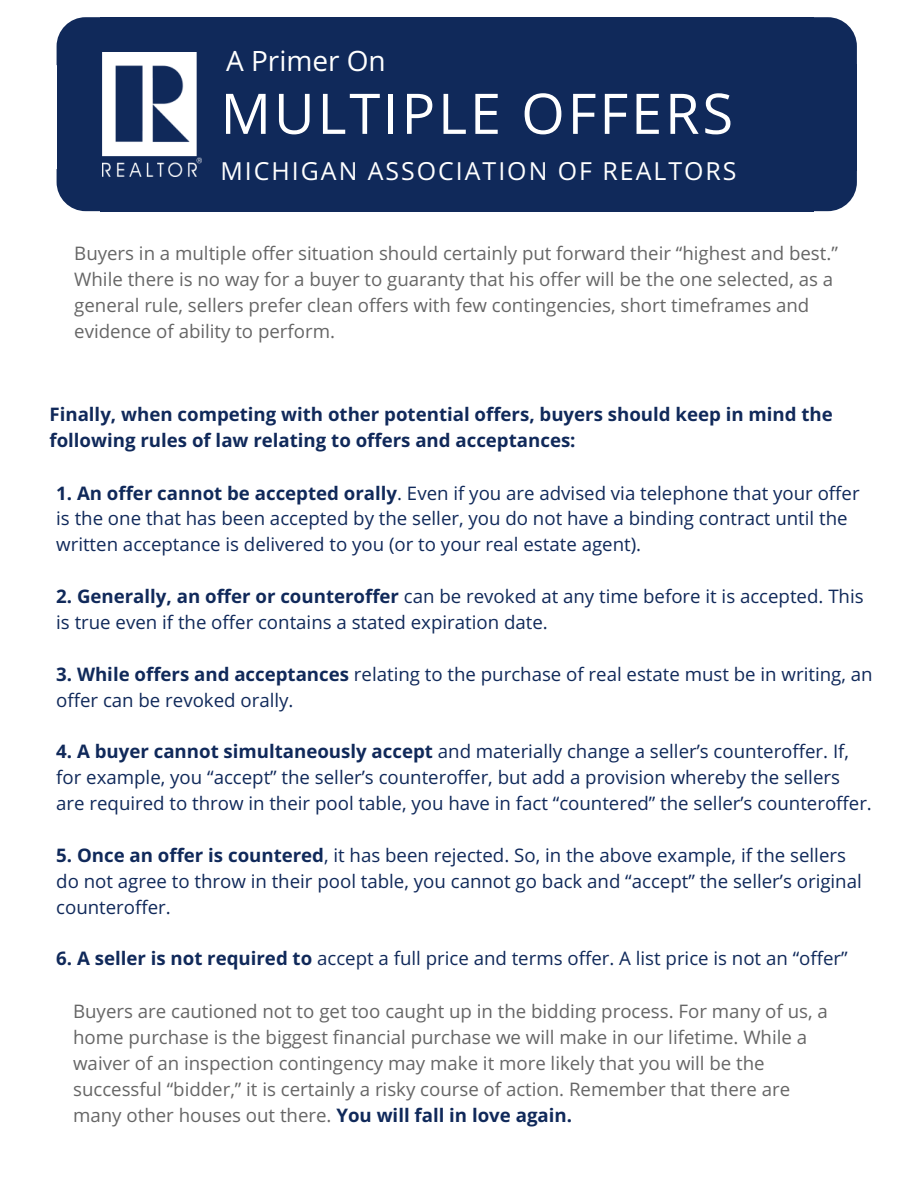
<style>
.page{position:relative;width:918px;height:1188px;background:#fff}
.page>*{position:absolute;margin:0;border:0;box-sizing:border-box;transform-origin:0 0}
.t1{font:55.95px "Open Sans";letter-spacing:.05em;color:#fff}
.t2{font:28.05px "Open Sans";color:#fff}
.t3{font:24.9px "Open Sans";letter-spacing:.08em;color:#fff}
.t4{font:18.75px/25.8px "Open Sans";color:#10295a}
.t5{font:18.75px/25.8px "Open Sans";color:#666}
.t6{font:700 18.75px/25.8px "Open Sans";color:#10295a}
.s1{font-weight:700}
.s2{font-weight:700;color:#10295a}
</style>
<div class="page">
<svg style="left:813px;top:17px;width:44px;height:47px;background:#263d69"></svg>
<div style="left:812px;top:64px;width:45px;height:106px;background:#10295a"></div>
<div style="left:100px;top:64px;width:713px;height:106px;background:#10295a"></div>
<div style="left:100px;top:17px;width:713px;height:48px;background:#10295a"></div>
<svg style="left:57px;top:17px;width:43px;height:47px;background:#253c68"></svg>
<div style="left:57px;top:64px;width:45px;height:106px;background:#10295a"></div>
<div style="left:100px;top:169px;width:713px;height:42px;background:#10295a"></div>
<svg style="left:57px;top:170px;width:43px;height:41px;background:#263d69"></svg>
<svg style="left:813px;top:170px;width:44px;height:41px;background:#283e6a"></svg>
<img style="left:102px;top:53px;width:99px;height:124px">
<h2 class="t2" style="left:226px;top:41px;width:161px">A Primer On</h2>
<h1 class="t1" style="left:220px;top:74px;width:514px">MULTIPLE OFFERS</h1>
<h3 class="t3" style="left:220px;top:153px;width:518px">MICHIGAN ASSOCIATION OF REALTORS</h3>
<p class="t5" style="left:74px;top:240px;width:765px">Buyers in a multiple offer situation should certainly put forward their “highest and best.” While there is no way for a buyer to guaranty that his offer will be the one selected, as a general rule, sellers prefer clean offers with few contingencies, short timeframes and evidence of ability to perform.</p>
<p class="t6" style="left:49px;top:401px;width:785px">Finally, when competing with other potential offers, buyers should keep in mind the following rules of law relating to offers and acceptances:</p>
<p class="t4" style="left:56px;top:479px;width:805px"><span class="s1">1. An offer cannot be accepted orally</span>. Even if you are advised via telephone that your offer is the one that has been accepted by the seller, you do not have a binding contract until the written acceptance is delivered to you (or to your real estate agent).</p>
<p class="t4" style="left:56px;top:583px;width:809px"><span class="s1">2. Generally, an offer or counteroffer</span> can be revoked at any time before it is accepted. This is true even if the offer contains a stated expiration date.</p>
<p class="t4" style="left:56px;top:660px;width:818px"><span class="s1">3. While offers and acceptances</span> relating to the purchase of real estate must be in writing, an offer can be revoked orally.</p>
<p class="t4" style="left:56px;top:738px;width:817px"><span class="s1">4. A buyer cannot simultaneously accept</span> and materially change a seller’s counteroffer. If, for example, you “accept” the seller’s counteroffer, but add a provision whereby the sellers are required to throw in their pool table, you have in fact “countered” the seller’s counteroffer.</p>
<p class="t4" style="left:56px;top:842px;width:807px"><span class="s1">5. Once an offer is countered</span>, it has been rejected. So, in the above example, if the sellers do not agree to throw in their pool table, you cannot go back and “accept” the seller’s original counteroffer.</p>
<p class="t4" style="left:56px;top:945px;width:793px"><span class="s1">6. A seller is not required to</span> accept a full price and terms offer. A list price is not an “offer”</p>
<p class="t5" style="left:73px;top:998px;width:756px">Buyers are cautioned not to get too caught up in the bidding process. For many of us, a home purchase is the biggest financial purchase we will make in our lifetime. While a waiver of an inspection contingency may make it more likely that you will be the successful “bidder,” it is certainly a risky course of action. Remember that there are many other houses out there. <span class="s2">You will fall in love again.</span></p>
</div>
